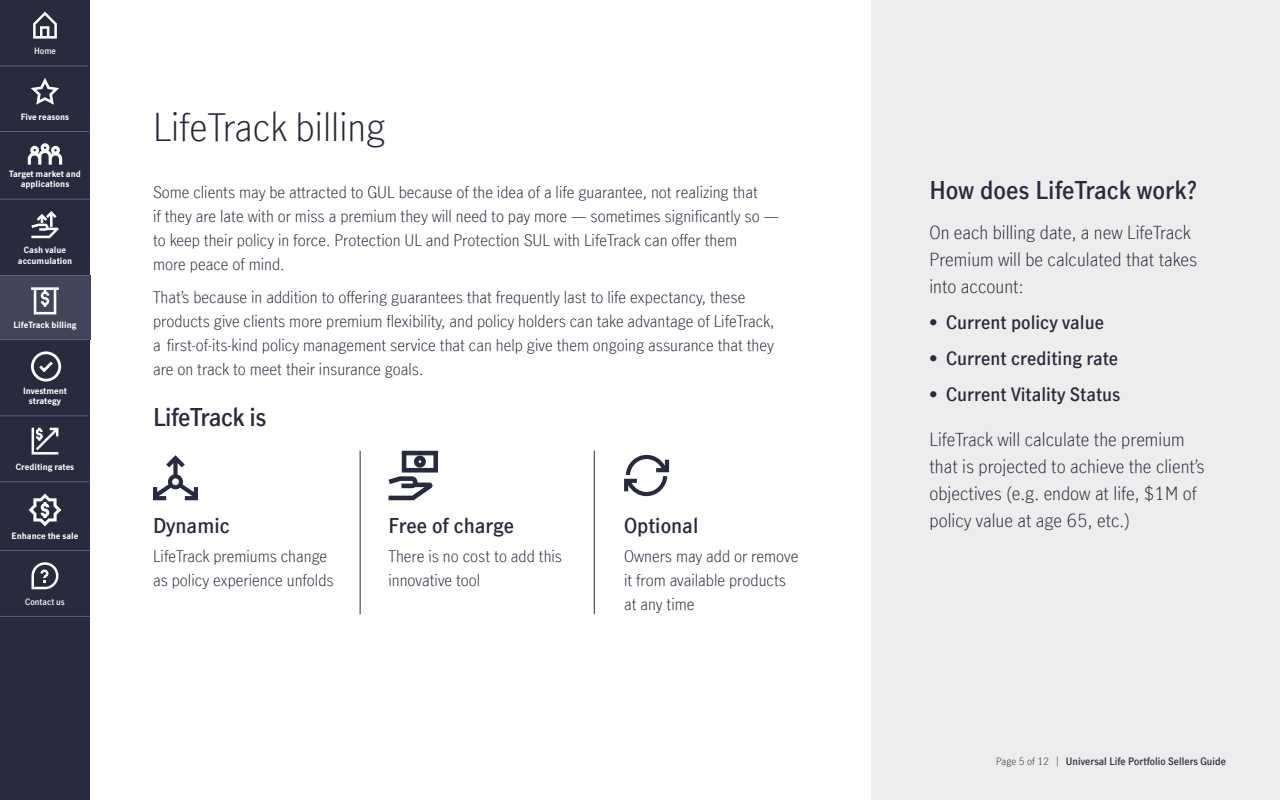
<style>
.page{position:relative;width:1280px;height:800px;background:#fff}
.page>*{position:absolute;margin:0;border:0;box-sizing:border-box;transform-origin:0 0}
.t1{font:300 38px "Manulife JH Sans Optimized";color:#282b3e}
.t2{font:600 24px "Manulife JH Sans Optimized";color:#282b3e}
.t3{font:600 24px "Manulife JH Sans Optimized";letter-spacing:-.02em;color:#282b3e}
.t4{font:600 20px "Manulife JH Sans Optimized";color:#282b3e}
.t5{font:300 18px/27px "Manulife JH Sans Optimized";color:#282b3e}
.t6{font:600 18px "Manulife JH Sans Optimized";color:#282b3e}
.t7{font:300 16px/24px "Manulife JH Sans Optimized";color:#282b3e}
.t8{font:600 10px "Manulife JH Sans Optimized";color:#282b3e}
.t9{font:700 8.5px/10.2px "Manulife JH Sans Optimized";color:#fff;text-align:center}
.t10{font:600 8.5px "Manulife JH Sans Optimized";color:#fff}
.s1{font-weight:300}
</style>
<div class="page">
<div style="left:0;top:0;width:90px;height:800px;background:#282b3e"></div>
<div style="left:872px;top:0;width:408px;height:800px;background:#ededed"></div>
<svg style="left:153px;top:455px;width:45px;height:45px"></svg>
<svg style="left:389px;top:451px;width:49px;height:49px"></svg>
<svg style="left:624px;top:455px;width:45px;height:41px"></svg>
<hr style="left:594px;top:451px;width:1px;height:163px;background:#282b3e">
<hr style="left:360px;top:451px;width:1px;height:163px;background:#282b3e">
<div style="left:0;top:276px;width:90px;height:64px;background:#424559"></div>
<hr style="left:0;top:66px;width:88px;height:1px;background:#5e6073">
<hr style="left:0;top:131px;width:89px;height:1px;background:#5e6073">
<hr style="left:0;top:199px;width:90px;height:1px;background:#5e6073">
<hr style="left:0;top:275px;width:89px;height:1px;background:#5e6073">
<hr style="left:0;top:339px;width:89px;height:1px;background:#5e6073">
<hr style="left:0;top:416px;width:89px;height:1px;background:#5e6073">
<hr style="left:0;top:481px;width:89px;height:1px;background:#5e6073">
<hr style="left:0;top:550px;width:90px;height:1px;background:#5e6073">
<hr style="left:0;top:616px;width:90px;height:1px;background:#5e6073">
<svg style="left:31px;top:78px;width:28px;height:27px"></svg>
<svg style="left:31px;top:211px;width:28px;height:27px"></svg>
<svg style="left:28px;top:143px;width:34px;height:22px"></svg>
<svg style="left:31px;top:351px;width:30px;height:31px"></svg>
<svg style="left:32px;top:428px;width:26px;height:27px"></svg>
<svg style="left:29px;top:494px;width:32px;height:32px"></svg>
<svg style="left:31px;top:287px;width:28px;height:27px"></svg>
<svg style="left:33px;top:12px;width:24px;height:27px"></svg>
<svg style="left:31px;top:562px;width:28px;height:27px"></svg>
<p class="t10" style="left:34px;top:45px;width:23px">Home</p>
<p class="t9" style="left:21px;top:111px;width:50px">Five reasons</p>
<p class="t9" style="left:9px;top:169px;width:73px">Target market and applications</p>
<p class="t9" style="left:18px;top:245px;width:56px">Cash value accumulation</p>
<p class="t9" style="left:13px;top:319px;width:65px">LifeTrack billing</p>
<p class="t9" style="left:23px;top:385px;width:45px">Investment strategy</p>
<p class="t9" style="left:16px;top:461px;width:60px">Crediting rates</p>
<p class="t9" style="left:12px;top:530px;width:68px">Enhance the sale</p>
<p class="t10" style="left:25px;top:596px;width:41px">Contact us</p>
<h1 class="t1" style="left:153px;top:101px;width:234px">LifeTrack billing</h1>
<p class="t7" style="left:153px;top:180px;width:628px">Some clients may be attracted to GUL because of the idea of a life guarantee, not realizing that<br>if they are late with or miss a premium they will need to pay more — sometimes significantly so — to keep their policy in force. Protection UL and Protection SUL with LifeTrack can offer them<br>more peace of mind.</p>
<p class="t7" style="left:153px;top:285px;width:623px">That’s because in addition to offering guarantees that frequently last to life expectancy, these products give clients more premium flexibility, and policy holders can take advantage of LifeTrack, a first-of-its-kind policy management service that can help give them ongoing assurance that they are on track to meet their insurance goals.</p>
<h2 class="t3" style="left:153px;top:401px;width:115px">LifeTrack is</h2>
<h2 class="t2" style="left:929px;top:174px;width:269px">How does LifeTrack work?</h2>
<p class="t5" style="left:929px;top:219px;width:269px">On each billing date, a new LifeTrack<br>Premium will be calculated that takes into account:</p>
<p class="t6" style="left:929px;top:310px;width:176px">• Current policy value</p>
<p class="t6" style="left:929px;top:346px;width:190px">• Current crediting rate</p>
<p class="t6" style="left:929px;top:382px;width:193px">• Current Vitality Status</p>
<p class="t5" style="left:929px;top:426px;width:277px">LifeTrack will calculate the premium that is projected to achieve the client’s objectives (e.g. endow at life, $1M of</p>
<p class="t4" style="left:153px;top:512px;width:78px">Dynamic</p>
<p class="t5" style="left:929px;top:507px;width:202px">policy value at age 65, etc.)</p>
<p class="t7" style="left:153px;top:543px;width:182px">LifeTrack premiums change as policy experience unfolds</p>
<p class="t4" style="left:389px;top:512px;width:127px">Free of charge</p>
<p class="t7" style="left:389px;top:543px;width:175px">There is no cost to add this innovative tool</p>
<p class="t4" style="left:624px;top:512px;width:76px">Optional</p>
<p class="t7" style="left:624px;top:543px;width:176px">Owners may add or remove it from available products at any time</p>
<p class="t8" style="left:996px;top:754px;width:231px"><span class="s1">Page 5 of 12 |</span> Universal Life Portfolio Sellers Guide</p>
</div>
